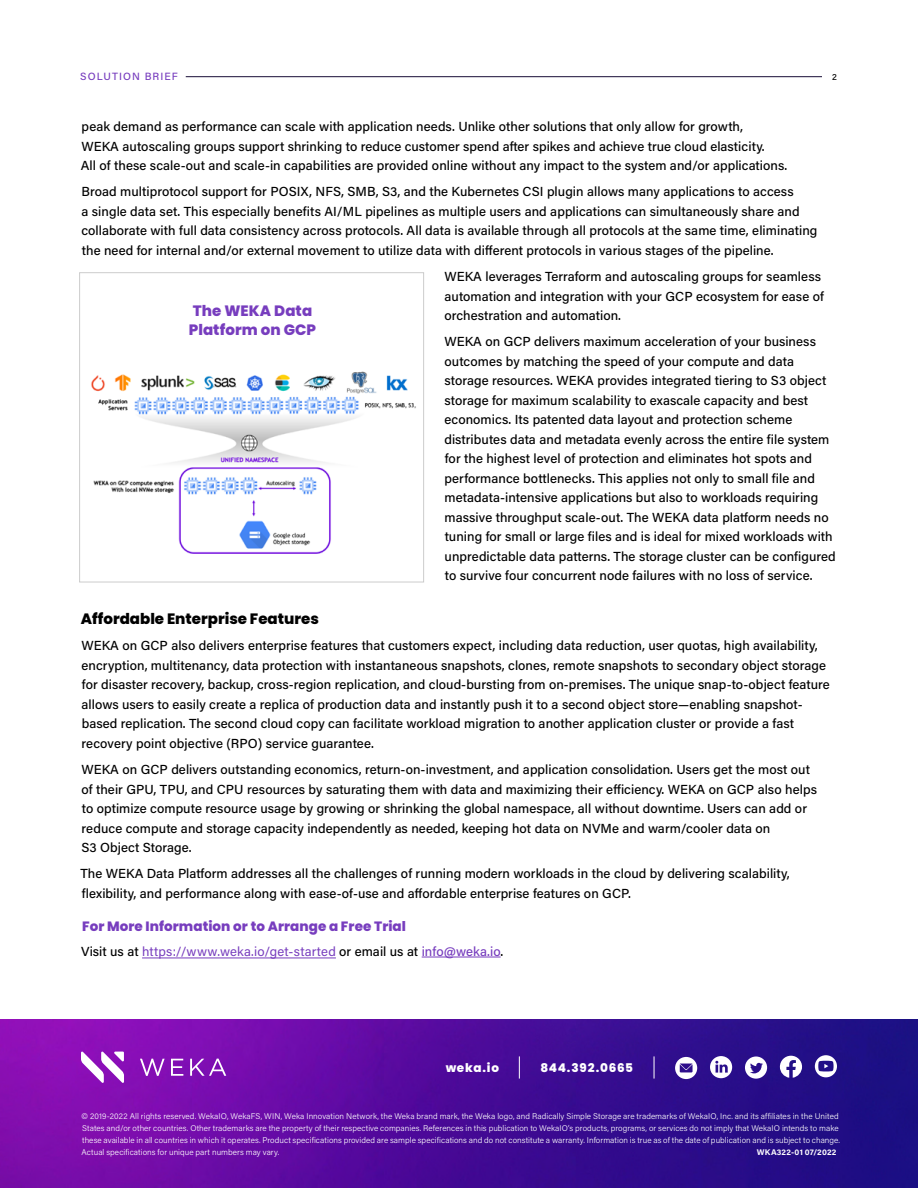
<style>
.page{position:relative;width:918px;height:1188px;background:#fff}
.page>*{position:absolute;margin:0;border:0;box-sizing:border-box;transform-origin:0 0}
.t1{font:800 15px "Poppins";color:#000}
.t2{font:800 15px/19.5px "Poppins";letter-spacing:.005em;color:#773dbe}
.t3{font:800 13.5px "Poppins";letter-spacing:.005em;color:#773dbe}
.t4{font:500 13.2px/19.5px "Acumin Pro";letter-spacing:.005em;color:#000}
.t5{font:13.2px "Acumin Pro";letter-spacing:.015em;color:#773dbe}
.t6{font:800 12px "Poppins";letter-spacing:.06em;color:#fff}
.t7{font:500 10.5px "Acumin Pro";letter-spacing:.1em;color:#773dbe}
.t8{font:500 9px "Acumin Pro";color:#000}
.t9{font:300 8.25px/12px "Acumin Pro";letter-spacing:.01em;color:#fff}
.t10{font:700 8.25px "Acumin Pro";letter-spacing:.02em;color:#fff}
.s1{font-weight:500;color:#000}
.s2{font-weight:500}
</style>
<div class="page">
<hr style="left:186px;top:76px;width:636px;height:1px;background:#180d36">
<img style="left:0;top:1019px;width:918px;height:169px">
<svg style="left:81px;top:1051px;width:43px;height:32px"></svg>
<svg style="left:140px;top:1059px;width:86px;height:17px"></svg>
<svg style="left:519px;top:1056px;width:1px;height:23px"></svg>
<svg style="left:654px;top:1056px;width:1px;height:23px"></svg>
<svg style="left:675px;top:1057px;width:22px;height:22px"></svg>
<svg style="left:815px;top:1055px;width:22px;height:22px"></svg>
<svg style="left:745px;top:1057px;width:22px;height:22px"></svg>
<svg style="left:710px;top:1056px;width:22px;height:22px"></svg>
<svg style="left:780px;top:1056px;width:22px;height:22px"></svg>
<hr style="left:142px;top:958px;width:194px;height:1px;background:#773dbe">
<hr style="left:422px;top:957px;width:79px;height:1px;background:#773dbe">
<img style="left:91px;top:371px;width:325px;height:183px">
<div style="left:79px;top:273px;width:345px;height:309px;border:1px solid #ccc"></div>
<p class="t7" style="left:80px;top:69px;width:99px">SOLUTION BRIEF</p>
<p class="t8" style="left:832px;top:70px;width:6px">2</p>
<p class="t4" style="left:81px;top:116px;width:708px">peak demand as performance can scale with application needs. Unlike other solutions that only allow for growth,<br>WEKA autoscaling groups support shrinking to reduce customer spend after spikes and achieve true cloud elasticity.<br>All of these scale-out and scale-in capabilities are provided online without any impact to the system and/or applications.</p>
<p class="t4" style="left:81px;top:181px;width:738px">Broad multiprotocol support for POSIX, NFS, SMB, S3, and the Kubernetes CSI plugin allows many applications to access<br>a single data set. This especially benefits AI/ML pipelines as multiple users and applications can simultaneously share and collaborate with full data consistency across protocols. All data is available through all protocols at the same time, eliminating the need for internal and/or external movement to utilize data with different protocols in various stages of the pipeline.</p>
<p class="t4" style="left:444px;top:266px;width:381px">WEKA leverages Terraform and autoscaling groups for seamless automation and integration with your GCP ecosystem for ease of orchestration and automation.</p>
<p class="t4" style="left:444px;top:332px;width:393px">WEKA on GCP delivers maximum acceleration of your business outcomes by matching the speed of your compute and data storage resources. WEKA provides integrated tiering to S3 object storage for maximum scalability to exascale capacity and best economics. Its patented data layout and protection scheme distributes data and metadata evenly across the entire file system for the highest level of protection and eliminates hot spots and performance bottlenecks. This applies not only to small file and metadata-intensive applications but also to workloads requiring massive throughput scale-out. The WEKA data platform needs no tuning for small or large files and is ideal for mixed workloads with unpredictable data patterns. The storage cluster can be configured to survive four concurrent node failures with no loss of service.</p>
<p class="t1" style="left:81px;top:610px;width:239px">Affordable Enterprise Features</p>
<p class="t4" style="left:81px;top:635px;width:750px">WEKA on GCP also delivers enterprise features that customers expect, including data reduction, user quotas, high availability, encryption, multitenancy, data protection with instantaneous snapshots, clones, remote snapshots to secondary object storage for disaster recovery, backup, cross-region replication, and cloud-bursting from on-premises. The unique snap-to-object feature allows users to easily create a replica of production data and instantly push it to a second object store—enabling snapshot&shy;based replication. The second cloud copy can facilitate workload migration to another application cluster or provide a fast recovery point objective (RPO) service guarantee.</p>
<p class="t4" style="left:81px;top:759px;width:737px">WEKA on GCP delivers outstanding economics, return-on-investment, and application consolidation. Users get the most out of their GPU, TPU, and CPU resources by saturating them with data and maximizing their efficiency. WEKA on GCP also helps to optimize compute resource usage by growing or shrinking the global namespace, all without downtime. Users can add or reduce compute and storage capacity independently as needed, keeping hot data on NVMe and warm/cooler data on<br>S3 Object Storage.</p>
<p class="t4" style="left:81px;top:863px;width:711px">The WEKA Data Platform addresses all the challenges of running modern workloads in the cloud by delivering scalability, flexibility, and performance along with ease-of-use and affordable enterprise features on GCP.</p>
<p class="t3" style="left:82px;top:918px;width:326px">For More Information or to Arrange a Free Trial</p>
<p class="t5" style="left:81px;top:942px;width:424px"><span class="s1">Visit us at</span> https://www.weka.io/get-started <span class="s1">or email us at</span> <span class="s2">info@weka.io</span><span class="s1">.</span></p>
<p class="t2" style="left:189px;top:301px;width:129px">The WEKA Data<br>Platform on GCP</p>
<p class="t6" style="left:446px;top:1061px;width:55px">weka.io</p>
<p class="t6" style="left:540px;top:1061px;width:94px">844.392.0665</p>
<p class="t9" style="left:82px;top:1110px;width:760px">© 2019-2022 All rights reserved. WekaIO, WekaFS, WIN, Weka Innovation Network, the Weka brand mark, the Weka logo, and Radically Simple Storage are trademarks of WekaIO, Inc. and its affiliates in the United States and/or other countries. Other trademarks are the property of their respective companies. References in this publication to WekaIO’s products, programs, or services do not imply that WekaIO intends to make these available in all countries in which it operates. Product specifications provided are sample specifications and do not constitute a warranty. Information is true as of the date of publication and is subject to change.<br>Actual specifications for unique part numbers may vary.</p>
<p class="t10" style="left:757px;top:1146px;width:81px">WKA322-01 07/2022</p>
</div>
